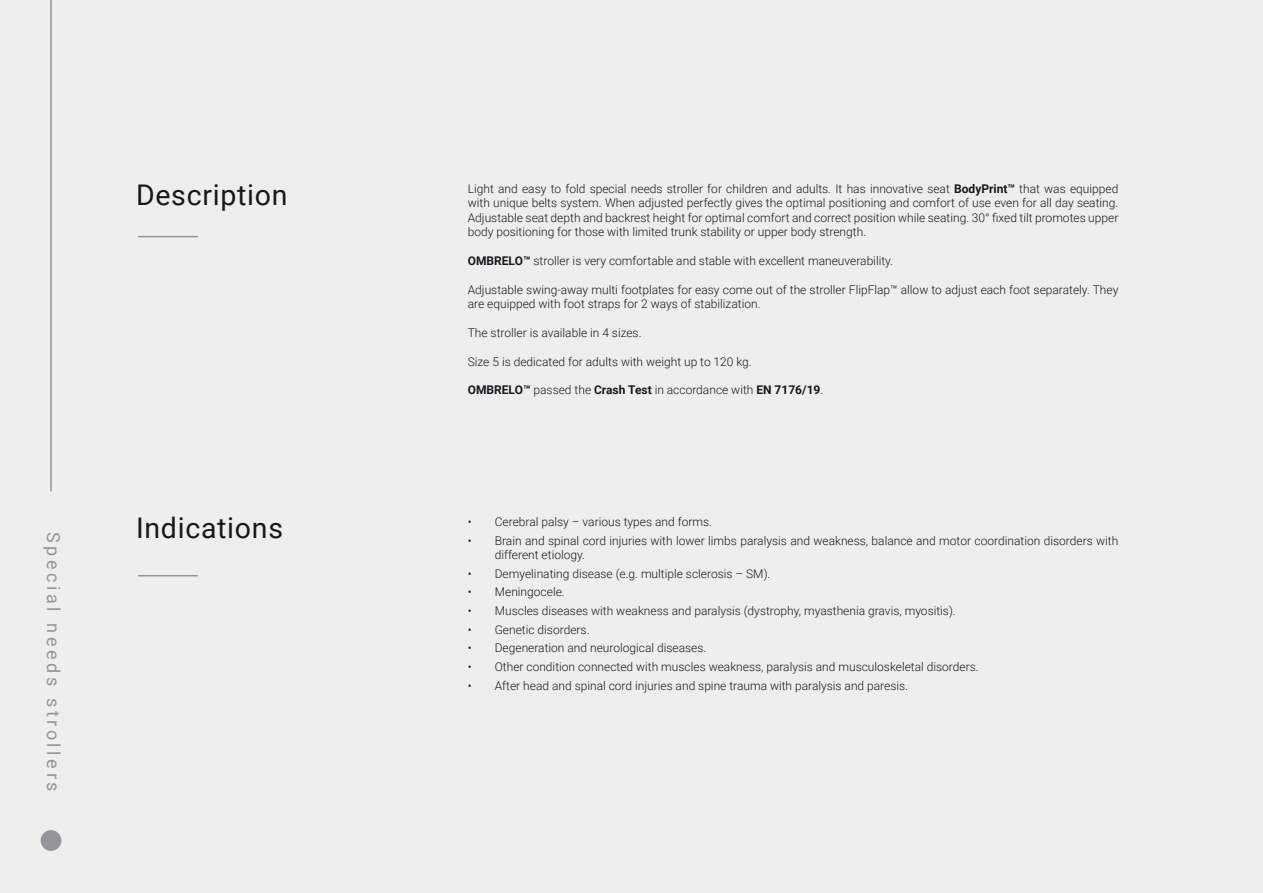
<style>
.page{position:relative;width:1263px;height:893px;background:#eeeeef}
.page>*{position:absolute;margin:0;border:0;box-sizing:border-box;transform-origin:0 0}
.t1{font:28.5px "Roboto";letter-spacing:.025em;color:#15191c}
.t2{font:18px "Roboto";letter-spacing:.2em;color:#939598}
.t3{font:300 12px/14.4px "Roboto";color:#15191c}
.t4{font:700 12px "Roboto";color:#15191c}
.s1{font-weight:700}
.s2{font-weight:300}
</style>
<div class="page">
<hr style="left:50px;top:0;width:2px;height:491px;background:#939598">
<hr style="left:138px;top:575px;width:60px;height:1px;background:#939598">
<hr style="left:138px;top:236px;width:60px;height:1px;background:#939598">
<div style="left:41px;top:830px;width:20px;height:21px;background:#939598;border-radius:50%"></div>
<p class="t2" style="left:66px;top:532px;width:261px;rotate:90deg">Special needs strollers</p>
<p class="t1" style="left:136px;top:175px;width:153px">Description</p>
<p class="t3" style="left:468px;top:181px;width:652px;text-align:justify">Light and easy to fold special needs stroller for children and adults. It has innovative seat <span class="s1">BodyPrint™</span> that was equipped with unique belts system. When adjusted perfectly gives the optimal positioning and comfort of use even for all day seating.<br>Adjustable seat depth and backrest height for optimal comfort and correct position while seating. 30° fixed tilt promotes upper body positioning for those with limited trunk stability or upper body strength.</p>
<p class="t3" style="left:468px;top:253px;width:427px"><span class="s1">OMBRELO™</span> stroller is very comfortable and stable with excellent maneuverability.</p>
<p class="t3" style="left:468px;top:282px;width:652px">Adjustable swing-away multi footplates for easy come out of the stroller FlipFlap™ allow to adjust each foot separately. They are equipped with foot straps for 2 ways of stabilization.</p>
<p class="t3" style="left:468px;top:325px;width:175px">The stroller is available in 4 sizes.</p>
<p class="t3" style="left:468px;top:354px;width:285px">Size 5 is dedicated for adults with weight up to 120 kg.</p>
<p class="t4" style="left:468px;top:382px;width:357px">OMBRELO™ <span class="s2">passed the</span> Crash Test <span class="s2">in accordance with</span> EN 7176/19<span class="s2">.</span></p>
<p class="t1" style="left:136px;top:508px;width:148px">Indications</p>
<p class="t3" style="left:468px;top:514px;width:246px">• Cerebral palsy – various types and forms.</p>
<p class="t3" style="left:495px;top:533px;width:625px;text-indent:-27px">• Brain and spinal cord injuries with lower limbs paralysis and weakness, balance and motor coordination disorders with different etiology.</p>
<p class="t3" style="left:468px;top:566px;width:304px">• Demyelinating disease (e.g. multiple sclerosis – SM).</p>
<p class="t3" style="left:468px;top:584px;width:98px">• Meningocele.</p>
<p class="t3" style="left:468px;top:603px;width:490px">• Muscles diseases with weakness and paralysis (dystrophy, myasthenia gravis, myositis).</p>
<p class="t3" style="left:468px;top:622px;width:123px">• Genetic disorders.</p>
<p class="t3" style="left:468px;top:640px;width:240px">• Degeneration and neurological diseases.</p>
<p class="t3" style="left:468px;top:659px;width:512px">• Other condition connected with muscles weakness, paralysis and musculoskeletal disorders.</p>
<p class="t3" style="left:468px;top:678px;width:442px">• After head and spinal cord injuries and spine trauma with paralysis and paresis.</p>
</div>
